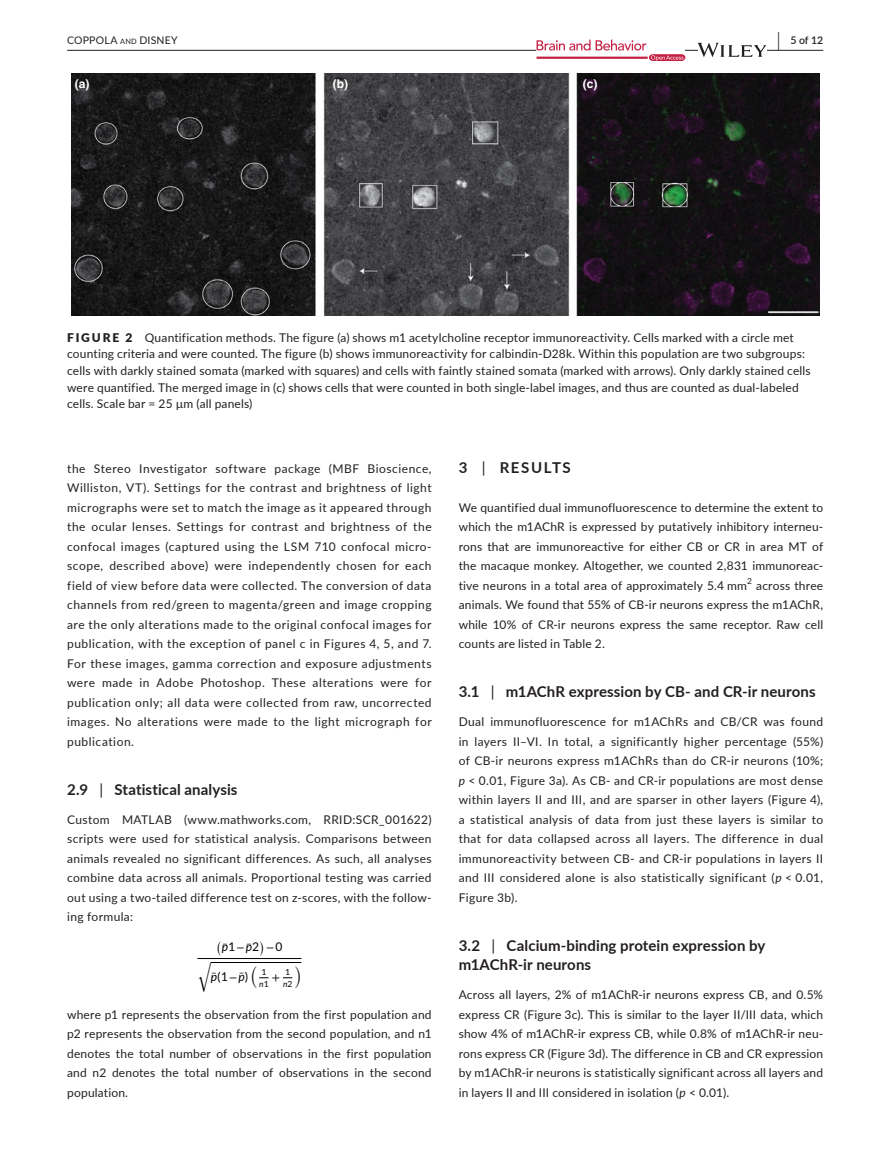
<style>
.page{position:relative;width:893px;height:1174px;background:#fff}
.page>*{position:absolute;margin:0;border:0;box-sizing:border-box;transform-origin:0 0}
.t1{font:600 19.5px "Lato";color:#231f20;scale:.48 1}
.t2{font:700 15px/19.5px "Lato";letter-spacing:.005em;color:#231f20}
.t3{font:700 15px "Lato";letter-spacing:.105em;color:#231f20}
.t4{font:12px/19.5px "Lato";letter-spacing:.015em;color:#231f20;text-align:justify}
.t5{font:700 12px "Helvetica";color:#fff}
.t6{font:12px "Lato";color:#000}
.t7{font:italic 12px "Lato";color:#000}
.t8{font:12px "STIX Math Extensions";color:#000}
.t9{font:12px "STIX Math";color:#000}
.t10{font:10.5px "Lato";letter-spacing:.02em;color:#231f20}
.t11{font:600 10.5px "Lato";color:#231f20}
.t12{font:8.4px/11.6px "Lato";color:#000}
.s1{font-size:7.35px}
.s2{font-weight:900}
.s3{font-weight:400}
.s4{font-family:"STIX Math"}
.s5{font-style:normal}
.s6{font-family:"STIX Math";font-style:normal}
.s7{font-family:"Lato"}
.s8{font-style:italic}
.s9{font-family:"STIX Math";font-style:italic}
</style>
<div class="page">
<hr style="left:67px;top:50px;width:756px;height:1px;background:#231f20">
<svg style="left:537px;top:40px;width:148px;height:21px"></svg>
<svg style="left:697px;top:43px;width:69px;height:14px"></svg>
<hr style="left:197px;top:958px;width:104px;height:1px;background:#000">
<hr style="left:211px;top:962px;width:90px;height:1px;background:#000">
<img style="left:71px;top:73px;width:748px;height:242px">
<h1 class="t1" style="left:778px;top:26px;width:7px">|</h1>
<p class="t10" style="left:67px;top:33px;width:112px">COPPOLA <span class="s1">and</span> DISN EY</p>
<p class="t11" style="left:790px;top:33px;width:34px">5 of 12</p>
<p class="t5" style="left:75px;top:77px;width:16px">(a)</p>
<p class="t5" style="left:333px;top:77px;width:17px">(b)</p>
<p class="t5" style="left:583px;top:77px;width:16px">(c)</p>
<p class="t4" style="left:67px;top:329px;width:745px;line-height:16.5px;text-align:left"><span class="s2">FIGURE 2</span> Quantification methods. The figure (a) shows m1 acetylcholine receptor immunoreactivity. Cells marked with a circle met counting criteria and were counted. The figure (b) shows immunoreactivity for calbindin-D28k. Within this population are two subgroups: cells with darkly stained somata (marked with squares) and cells with faintly stained somata (marked with arrows). Only darkly stained cells were quantified. The merged image in (c) shows cells that were counted in both single-label images, and thus are counted as dual-labeled cells. Scale bar = 25 µm (all panels)</p>
<p class="t4" style="left:67px;top:458px;width:366px">the Stereo Investigator software package (MBF Bioscience, Williston, VT). Settings for the contrast and brightness of light micrographs were set to match the image as it appeared through the ocular lenses. Settings for contrast and brightness of the confocal images (captured using the LSM 710 confocal micro&shy;scope, described above) were independently chosen for each field of view before data were collected. The conversion of data channels from red/green to magenta/green and image cropping are the only alterations made to the original confocal images for publication, with the exception of panel c in Figures 4, 5, and 7.<br>For these images, gamma correction and exposure adjustments were made in Adobe Photoshop. These alterations were for publication only; all data were collected from raw, uncorrected images. No alterations were made to the light micrograph for publication.</p>
<p class="t2" style="left:67px;top:778px;width:172px">2.9 <span class="s3">|</span> Statistical analysis</p>
<p class="t4" style="left:67px;top:809px;width:366px">Custom MATLAB (www.mathworks.com, RRID:SCR_001622) scripts were used for statistical analysis. Comparisons between animals revealed no significant differences. As such, all analyses combine data across all animals. Proportional testing was carried out using a two-tailed difference test on z-scores, with the follow&shy;ing formula:</p>
<p class="t8" style="left:216px;top:930px;width:7px">(</p>
<p class="t7" style="left:222px;top:942px;width:39px">p<span class="s4">̄</span><span class="s5">1</span><span class="s6">−</span>p<span class="s4">̄</span><span class="s5">2</span></p>
<p class="t8" style="left:259px;top:930px;width:7px">)</p>
<p class="t9" style="left:266px;top:940px;width:18px">−<span class="s7">0</span></p>
<p class="t8" style="left:197px;top:951px;width:15px">√</p>
<p class="t6" style="left:211px;top:971px;width:39px"><span class="s8">p</span><span class="s9">̄</span>(1<span class="s4">−</span><span class="s8">p</span><span class="s9">̄</span>)</p>
<p class="t8" style="left:250px;top:956px;width:9px">(</p>
<p class="t12" style="left:259px;top:966px;width:11px">1 <span class="s8">n</span>1</p>
<p class="t9" style="left:272px;top:969px;width:10px">+</p>
<p class="t12" style="left:283px;top:966px;width:11px">1 <span class="s8">n</span>2</p>
<p class="t8" style="left:294px;top:956px;width:9px">)</p>
<p class="t4" style="left:67px;top:1004px;width:366px">where p1 represents the observation from the first population and p2 represents the observation from the second population, and n1 denotes the total number of observations in the first population and n2 denotes the total number of observations in the second population.</p>
<p class="t3" style="left:459px;top:456px;width:114px">3 <span class="s3">|</span> RESULTS</p>
<p class="t4" style="left:459px;top:497px;width:366px">We quantified dual immunofluorescence to determine the extent to which the m1AChR is expressed by putatively inhibitory interneu&shy;rons that are immunoreactive for either CB or CR in area MT of the macaque monkey. Altogether, we counted 2,831 immunoreac&shy;tive neurons in a total area of approximately 5.4 mm<sup>2</sup> across three animals. We found that 55% of CB-ir neurons express the m1AChR, while 10% of CR-ir neurons express the same receptor. Raw cell counts are listed in Table 2.</p>
<p class="t2" style="left:459px;top:681px;width:358px">3.1 <span class="s3">|</span> m1AChR expression by CB- and CR-ir neurons</p>
<p class="t4" style="left:459px;top:711px;width:366px">Dual immunofluorescence for m1AChRs and CB/CR was found in layers II–VI. In total, a significantly higher percentage (55%) of CB-ir neurons express m1AChRs than do CR-ir neurons (10%; <span class="s8">p</span> &lt; 0.01, Figure 3a). As CB- and CR-ir populations are most dense within layers II and III, and are sparser in other layers (Figure 4), a statistical analysis of data from just these layers is similar to that for data collapsed across all layers. The difference in dual immunoreactivity between CB- and CR-ir populations in layers II and III considered alone is also statistically significant (<span class="s8">p</span> &lt; 0.01, Figure 3b).</p>
<p class="t2" style="left:459px;top:934px;width:308px">3.2 <span class="s3">|</span> Calcium-binding protein expression by m1AChR-ir neurons</p>
<p class="t4" style="left:459px;top:984px;width:366px">Across all layers, 2% of m1AChR-ir neurons express CB, and 0.5% express CR (Figure 3c). This is similar to the layer II/III data, which show 4% of m1AChR-ir express CB, while 0.8% of m1AChR-ir neu&shy;rons express CR (Figure 3d). The difference in CB and CR expression by m1AChR-ir neurons is statistically significant across all layers and in layers II and III considered in isolation (<span class="s8">p</span> &lt; 0.01).</p>
</div>
